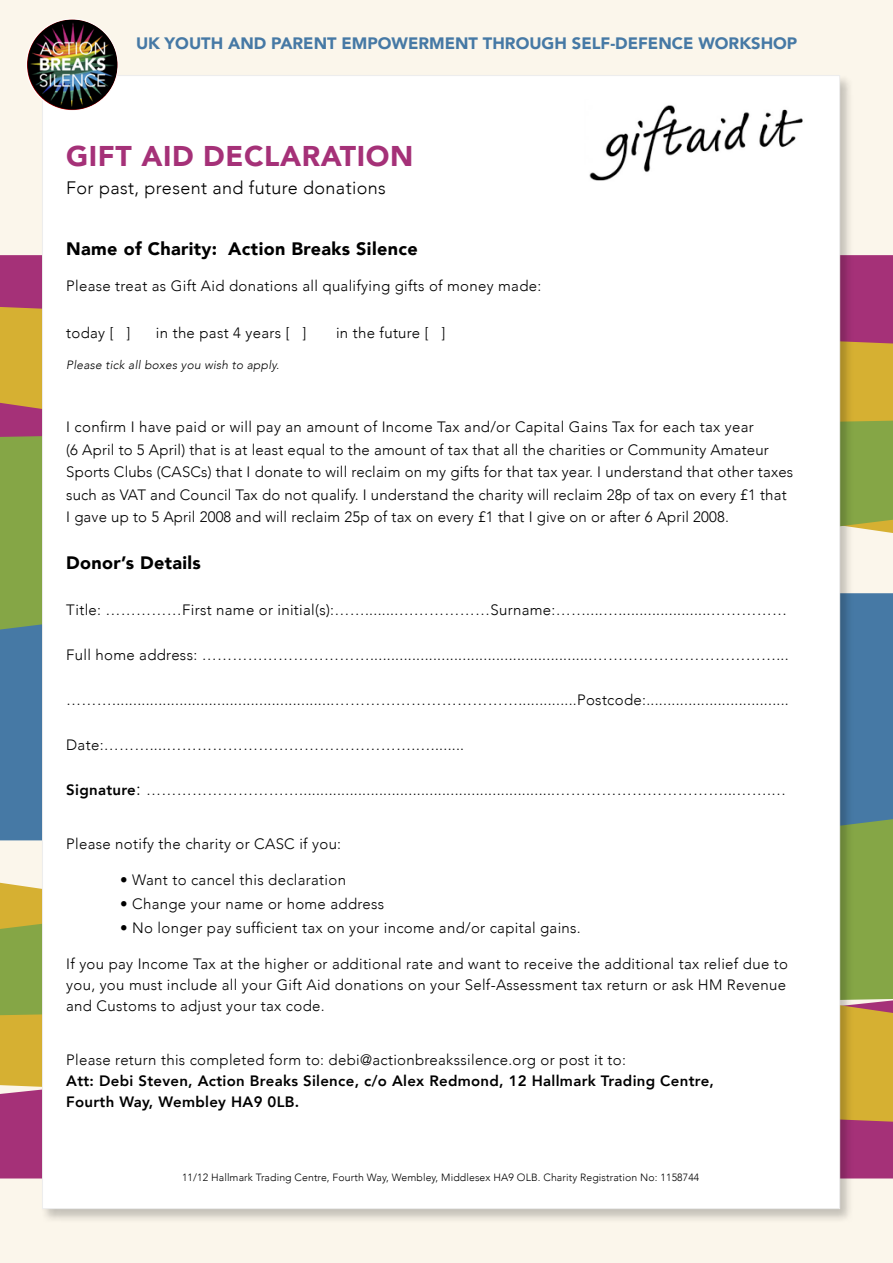
<style>
.page{position:relative;width:893px;height:1263px;background:#fbf6eb}
.page>*{position:absolute;margin:0;border:0;box-sizing:border-box;transform-origin:0 0}
.t1{font:900 28.5px "Avenir";letter-spacing:.02em;color:#a53178}
.t2{font:900 18px "Avenir";letter-spacing:.02em;color:#000}
.t3{font:300 18px "Avenir";letter-spacing:.02em;color:#000}
.t4{font:900 16.5px "Avenir";color:#4679a5}
.t5{font:300 15px/22.5px "Avenir";letter-spacing:.02em;color:#000}
.t6{font:800 15px/21px "Avenir";letter-spacing:.02em;color:#000}
.t7{font:italic 300 12px "Avenir";letter-spacing:.02em;color:#000}
.t8{font:300 10.5px "Avenir";letter-spacing:.01em;color:#000}
.s1{font-weight:800}
.s2{font-size:18px}
</style>
<div class="page">
<div style="left:0;top:255px;width:893px;height:52px;background:#a53178"></div>
<svg style="left:0;top:307px;width:893px;height:114px;background:#ca9341"></svg>
<svg style="left:0;top:421px;width:893px;height:208px;background:#93a968"></svg>
<div style="left:0;top:1122px;width:893px;height:56px;background:#a53178"></div>
<svg style="left:0;top:1015px;width:893px;height:107px;background:#cf9f41"></svg>
<div style="left:0;top:646px;width:893px;height:173px;background:#4679a5"></div>
<svg style="left:0;top:819px;width:893px;height:196px;background:#9aac5f"></svg>
<div style="left:40px;top:73px;width:814px;height:1150px;background:#000;opacity:.22"></div>
<div style="left:42px;top:75px;width:798px;height:1134px;background:#fff;border:1px solid #ededed"></div>
<img style="left:589px;top:105px;width:214px;height:76px">
<img style="left:26px;top:19px;width:92px;height:92px;border-radius:46px">
<p class="t4" style="left:136px;top:29px;width:663px">UK YOUTH AND PARENT EMPOWERMENT THROUGH SELF-DEFENCE WORKSHOP</p>
<h1 class="t1" style="left:66px;top:131px;width:348px">GIFT AID DECLARATION</h1>
<p class="t3" style="left:66px;top:177px;width:321px">For past, present and future donations</p>
<p class="t2" style="left:66px;top:234px;width:353px">Name of Charity: Action Breaks Silence</p>
<p class="t5" style="left:66px;top:275px;width:477px">Please treat as Gift Aid donations all qualifying gifts of money made:</p>
<p class="t5" style="left:66px;top:321px;width:66px">today [ ]</p>
<p class="t5" style="left:156px;top:321px;width:152px">in the past 4 years [ ]</p>
<p class="t5" style="left:336px;top:321px;width:111px">in the future [ ]</p>
<p class="t7" style="left:66px;top:358px;width:215px">Please tick all boxes you wish to apply.</p>
<p class="t5" style="left:66px;top:416px;width:728px">I confirm I have paid or will pay an amount of Income Tax and/or Capital Gains Tax for each tax year<br>(6 April to 5 April) that is at least equal to the amount of tax that all the charities or Community Amateur Sports Clubs (CASCs) that I donate to will reclaim on my gifts for that tax year. I understand that other taxes such as VAT and Council Tax do not qualify. I understand the charity will reclaim 28p of tax on every £1 that I gave up to 5 April 2008 and will reclaim 25p of tax on every £1 that I give on or after 6 April 2008.</p>
<p class="t2" style="left:66px;top:547px;width:136px">Donor’s Details</p>
<p class="t5" style="left:66px;top:599px;width:722px">Title: ……………First name or initial(s):……........………………Surname:……....…......................……………</p>
<p class="t5" style="left:66px;top:644px;width:724px">Full home address: …………………………….....................................................………………………………...</p>
<p class="t5" style="left:66px;top:689px;width:724px">……….....................................................………………………………..............Postcode:..................................</p>
<p class="t5" style="left:66px;top:734px;width:399px">Date:………....………………………………………….…........</p>
<p class="t5" style="left:66px;top:779px;width:721px"><span class="s1">Signature</span><span class="s2">:</span> ………………………….............................................................……………………………...…….…</p>
<p class="t5" style="left:66px;top:833px;width:276px">Please notify the charity or CASC if you:</p>
<p class="t5" style="left:120px;top:869px;width:227px">• Want to cancel this declaration</p>
<p class="t5" style="left:120px;top:893px;width:266px">• Change your name or home address</p>
<p class="t5" style="left:120px;top:917px;width:462px">• No longer pay sufficient tax on your income and/or capital gains.</p>
<p class="t5" style="left:66px;top:954px;width:723px;line-height:21px">If you pay Income Tax at the higher or additional rate and want to receive the additional tax relief due to you, you must include all your Gift Aid donations on your Self-Assessment tax return or ask HM Revenue and Customs to adjust your tax code.</p>
<p class="t5" style="left:66px;top:1049px;width:561px">Please return this completed form to: debi@actionbreakssilence.org or post it to:</p>
<p class="t6" style="left:66px;top:1071px;width:649px">Att: Debi Steven, Action Breaks Silence, c/o Alex Redmond, 12 Hallmark Trading Centre,<br>Fourth Way, Wembley HA9 0LB.</p>
<p class="t8" style="left:182px;top:1171px;width:519px">11/12 Hallmark Trading Centre, Fourth Way, Wembley, Middlesex HA9 OLB. Charity Registration No: 1158744</p>
</div>
